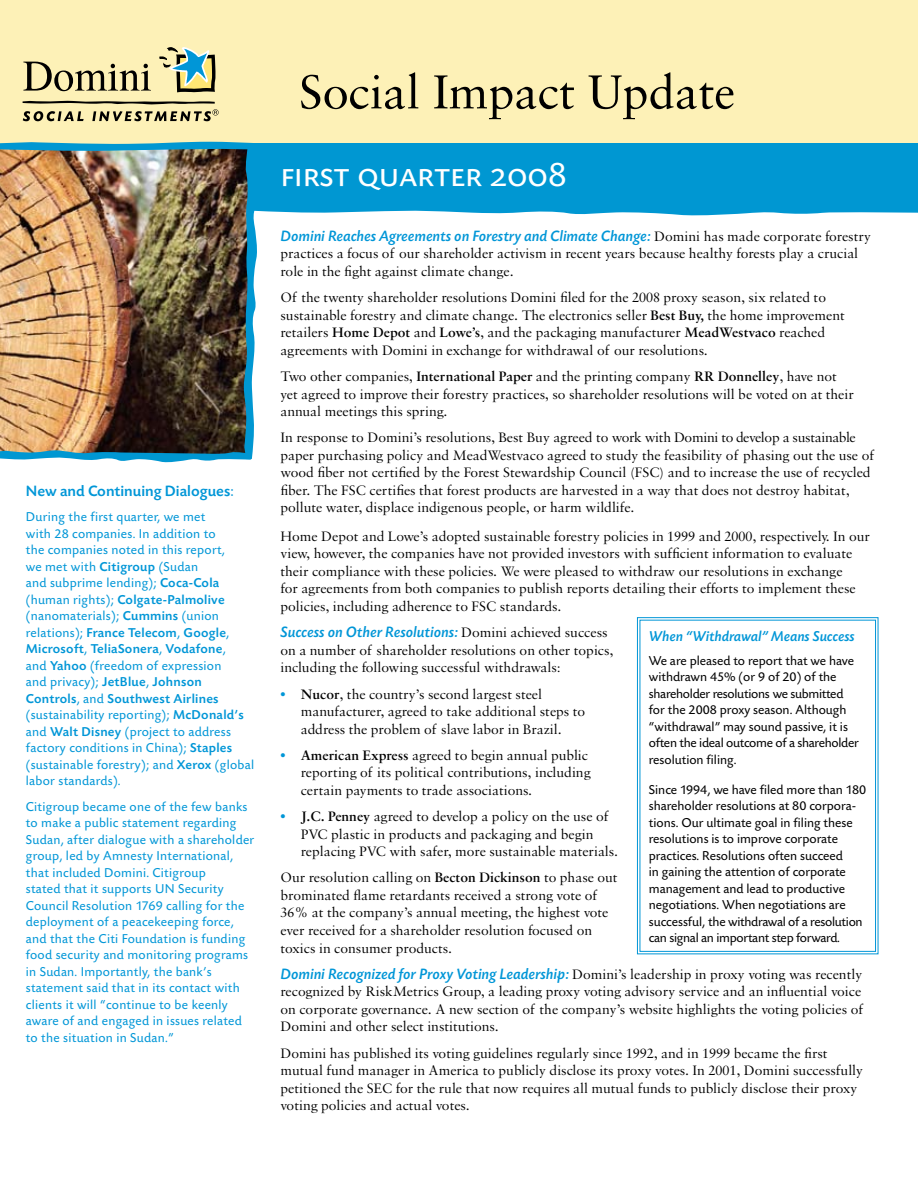
<style>
.page{position:relative;width:918px;height:1188px;background:#fff}
.page>*{position:absolute;margin:0;border:0;box-sizing:border-box;transform-origin:0 0}
.t1{font:36px "Today SB Regular SC";color:#fff}
.t2{font:italic 500 15.75px "Today SB";color:#0096d7}
.t3{font:500 15.75px "Today SB";color:#0096d7}
.t4{font:italic 500 15px "Today SB";color:#0096d7}
.t5{font:14.55px/17.5px "Sabon";color:#000}
.t6{font:13.5px/16.5px "Today SB";letter-spacing:.02em;color:#0096d7}
.t7{font:13.5px/16.5px "Today SB";color:#000}
.s1{font-weight:400}
.s2{font-weight:500}
.s3{font-family:"Sabon";font-weight:400;font-style:normal;font-size:14.55px;color:#000}
.s4{font-weight:600}
.s5{font-weight:600;color:#0096d7}
.s6{font-family:"Today SB";font-weight:500;font-style:italic;font-size:15.75px;color:#0096d7}
</style>
<div class="page">
<div style="left:0;top:0;width:918px;height:147px;background:#fdf1b7"></div>
<svg style="left:301px;top:72px;width:117px;height:37px"></svg>
<svg style="left:434px;top:75px;width:140px;height:44px"></svg>
<svg style="left:589px;top:72px;width:145px;height:47px"></svg>
<img style="left:0;top:142px;width:918px;height:321px">
<svg style="left:159px;top:47px;width:57px;height:45px"></svg>
<svg style="left:23px;top:62px;width:128px;height:29px"></svg>
<svg style="left:23px;top:101px;width:196px;height:20px"></svg>
<svg style="left:637px;top:617px;width:242px;height:337px"></svg>
<div style="left:640px;top:620px;width:236px;height:332px;border:1px solid #0096d7"></div>
<p class="t3" style="left:26px;top:483px;width:210px">New and Continuing Dialogues<span class="s1">:</span></p>
<p class="t6" style="left:26px;top:509px;width:230px">During the first quarter, we met<br>with 28 companies. In addition to<br>the companies noted in this report,<br>we met with <span class="s2">Citigroup</span> (Sudan<br>and subprime lending); <span class="s2">Coca-Cola </span>(human rights); <span class="s2">Colgate-Palmolive </span>(nanomaterials); <span class="s2">Cummins</span> (union relations); <span class="s2">France Telecom</span>, <span class="s2">Google</span>, <span class="s2">Microsoft</span>, <span class="s2">TeliaSonera</span>, <span class="s2">Vodafone</span>,<br>and <span class="s2">Yahoo</span> (freedom of expression<br>and privacy); <span class="s2">JetBlue</span>, <span class="s2">Johnson Controls</span>, and <span class="s2">Southwest Airlines </span>(sustainability reporting); <span class="s2">McDonald’s </span>and <span class="s2">Walt Disney</span> (project to address factory conditions in China); <span class="s2">Staples </span>(sustainable forestry); and <span class="s2">Xerox</span> (global labor standards).</p>
<p class="t6" style="left:26px;top:798px;width:230px">Citigroup became one of the few banks to make a public statement regarding Sudan, after dialogue with a shareholder group, led by Amnesty International, that included Domini. Citigroup<br>stated that it supports UN Security Council Resolution 1769 calling for the deployment of a peacekeeping force, and that the Citi Foundation is funding food security and monitoring programs in Sudan. Importantly, the bank’s statement said that in its contact with clients it will “continue to be keenly aware of and engaged in issues related to the situation in Sudan.”</p>
<h1 class="t1" style="left:280px;top:156px;width:288px">first quarter 2008</h1>
<p class="t2" style="left:280px;top:227px;width:592px">Domini Reaches Agreements on Forestry and Climate Change: <span class="s3">Domini has made corporate forestry</span></p>
<p class="t5" style="left:281px;top:245px;width:579px">practices a focus of our shareholder activism in recent years because healthy forests play a crucial role in the fight against climate change.</p>
<p class="t5" style="left:281px;top:288px;width:566px">Of the twenty shareholder resolutions Domini filed for the 2008 proxy season, six related to sustainable forestry and climate change. The electronics seller <span class="s4">Best Buy,</span> the home improvement retailers <span class="s4">Home Depot</span> and <span class="s4">Lowe’s</span>, and the packaging manufacturer <span class="s4">MeadWestvaco</span> reached agreements with Domini in exchange for withdrawal of our resolutions.</p>
<p class="t5" style="left:281px;top:367px;width:575px">Two other companies, <span class="s4">International Paper</span> and the printing company <span class="s4">RR Donnelley</span>, have not yet agreed to improve their forestry practices, so shareholder resolutions will be voted on at their annual meetings this spring.</p>
<p class="t5" style="left:281px;top:429px;width:595px">In response to Domini’s resolutions, Best Buy agreed to work with Domini to develop a sustainable paper purchasing policy and MeadWestvaco agreed to study the feasibility of phasing out the use of wood fiber not certified by the Forest Stewardship Council (FSC) and to increase the use of recycled fiber. The FSC certifies that forest products are harvested in a way that does not destroy habitat, pollute water, displace indigenous people, or harm wildlife.</p>
<p class="t5" style="left:281px;top:527px;width:591px">Home Depot and Lowe’s adopted sustainable forestry policies in 1999 and 2000, respectively. In our view, however, the companies have not provided investors with sufficient information to evaluate their compliance with these policies. We were pleased to withdraw our resolutions in exchange<br>for agreements from both companies to publish reports detailing their efforts to implement these policies, including adherence to FSC standards.</p>
<p class="t2" style="left:280px;top:624px;width:329px">Success on Other Resolutions: <span class="s3">Domini achieved success</span></p>
<p class="t5" style="left:280px;top:641px;width:334px">on a number of shareholder resolutions on other topics, including the following successful withdrawals:</p>
<p class="t5" style="left:301px;top:685px;width:286px;text-indent:-20px"><span class="s5">•</span> <span class="s4">Nucor</span>, the country’s second largest steel manufacturer, agreed to take additional steps to address the problem of slave labor in Brazil.</p>
<p class="t5" style="left:301px;top:746px;width:291px;text-indent:-20px"><span class="s5">•</span> <span class="s4">American Express</span> agreed to begin annual public reporting of its political contributions, including certain payments to trade associations.</p>
<p class="t5" style="left:301px;top:807px;width:319px;text-indent:-20px"><span class="s5">•</span> <span class="s4">J.C. Penney</span> agreed to develop a policy on the use of<br>PVC plastic in products and packaging and begin replacing PVC with safer, more sustainable materials.</p>
<p class="t5" style="left:280px;top:869px;width:339px">Our resolution calling on <span class="s4">Becton Dickinson</span> to phase out brominated flame retardants received a strong vote of 36% at the company’s annual meeting, the highest vote ever received for a shareholder resolution focused on toxics in consumer products.</p>
<p class="t5" style="left:280px;top:965px;width:584px"><span class="s6">Domini Recognized for Proxy Voting Leadership:</span> Domini’s leadership in proxy voting was recently recognized by RiskMetrics Group, a leading proxy voting advisory service and an influential voice on corporate governance. A new section of the company’s website highlights the voting policies of Domini and other select institutions.</p>
<p class="t5" style="left:280px;top:1044px;width:584px">Domini has published its voting guidelines regularly since 1992, and in 1999 became the first mutual fund manager in America to publicly disclose its proxy votes. In 2001, Domini successfully petitioned the SEC for the rule that now requires all mutual funds to publicly disclose their proxy voting policies and actual votes.</p>
<p class="t4" style="left:649px;top:628px;width:207px">When “Withdrawal” Means Success</p>
<p class="t7" style="left:649px;top:653px;width:212px">We are pleased to report that we have withdrawn 45% (or 9 of 20) of the shareholder resolutions we submitted for the 2008 proxy season. Although “withdrawal” may sound passive, it is often the ideal outcome of a shareholder resolution filing.</p>
<p class="t7" style="left:649px;top:782px;width:219px">Since 1994, we have filed more than 180 shareholder resolutions at 80 corpora&shy;tions. Our ultimate goal in filing these resolutions is to improve corporate practices. Resolutions often succeed<br>in gaining the attention of corporate management and lead to productive negotiations. When negotiations are successful, the withdrawal of a resolution can signal an important step forward.</p>
</div>
